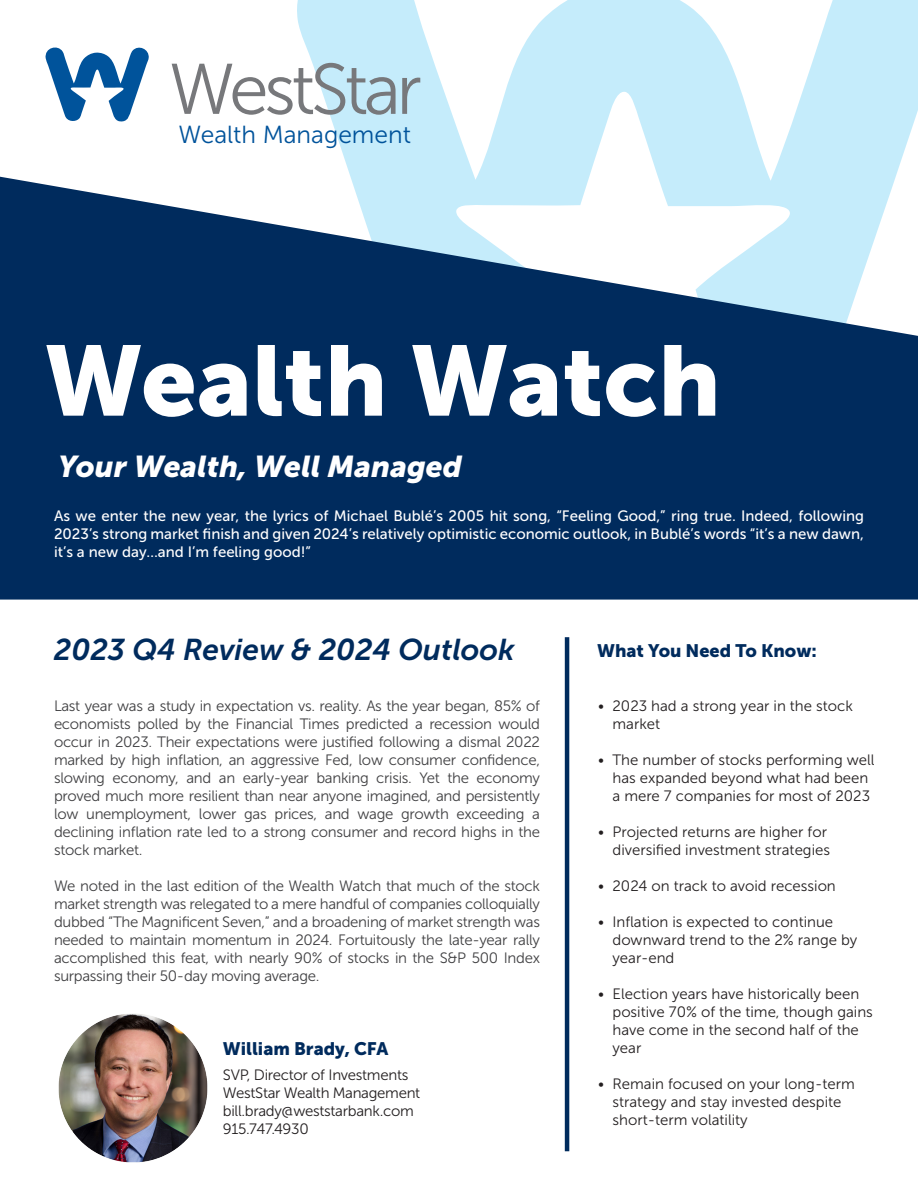
<style>
.page{position:relative;width:918px;height:1188px;background:#fff}
.page>*{position:absolute;margin:0;border:0;box-sizing:border-box;transform-origin:0 0}
.t1{font:98.85px "Museo Sans 900";color:#fff}
.t2{font:italic 30px "Museo Sans 700";color:#002b5d}
.t3{font:italic 30px "Museo Sans 900";color:#fff}
.t4{font:24.6px "Museo Sans 300";color:#00539b}
.t5{font:18px "Museo Sans 900";color:#002b5d}
.t6{font:15px/18px "Museo Sans 300";letter-spacing:-.02em;color:#404042;text-align:justify}
.t7{font:15px/18px "Museo Sans 300";color:#231f20}
.t8{font:15px/18px "Museo Sans 500";color:#fff;text-align:justify}
.t9{font:15px/18px "Museo Sans 300";letter-spacing:-.02em;color:#231f20}
</style>
<div class="page">
<svg style="left:297px;top:0;width:621px;height:177px;fill:#c5ecfb"></svg>
<svg style="left:0;top:177px;width:918px;height:423px;background:#2b517b"></svg>
<img style="left:58px;top:1014px;width:150px;height:149px">
<hr style="left:565px;top:637px;width:4px;height:514px;background:#002b5d">
<svg style="left:46px;top:48px;width:103px;height:74px"></svg>
<svg style="left:172px;top:63px;width:224px;height:52px"></svg>
<svg style="left:402px;top:78px;width:18px;height:36px"></svg>
<h3 class="t4" style="left:178px;top:121px;width:234px">Wealth Management</h3>
<h1 class="t1" style="left:44px;top:325px;width:678px">Wealth Watch</h1>
<h2 class="t3" style="left:58px;top:450px;width:405px">Your Wealth, Well Managed</h2>
<p class="t8" style="left:54px;top:507px;width:812px">As we enter the new year, the lyrics of Michael Bublé’s 2005 hit song, “Feeling Good,” ring true. Indeed, following 2023’s strong market finish and given 2024’s relatively optimistic economic outlook, in Bublé’s words “it’s a new dawn, it’s a new day…and I’m feeling good!”</p>
<h2 class="t2" style="left:54px;top:633px;width:462px">2023 Q4 Review &amp; 2024 Outlook</h2>
<p class="t6" style="left:54px;top:697px;width:488px">Last year was a study in expectation vs. reality. As the year began, 85% of economists polled by the Financial Times predicted a recession would occur in 2023. Their expectations were justified following a dismal 2022 marked by high inflation, an aggressive Fed, low consumer confidence, slowing economy, and an early-year banking crisis. Yet the economy proved much more resilient than near anyone imagined, and persistently low unemployment, lower gas prices, and wage growth exceeding a declining inflation rate led to a strong consumer and record highs in the stock market.</p>
<p class="t6" style="left:54px;top:877px;width:488px">We noted in the last edition of the Wealth Watch that much of the stock market strength was relegated to a mere handful of companies colloquially dubbed “The Magnificent Seven,” and a broadening of market strength was needed to maintain momentum in 2024. Fortuitously the late-year rally accomplished this feat, with nearly 90% of stocks in the S&amp;P 500 Index surpassing their 50-day moving average.</p>
<p class="t5" style="left:223px;top:1039px;width:167px">William Brady, CFA</p>
<p class="t9" style="left:223px;top:1066px;width:199px">SVP, Director of Investments<br>WestStar Wealth Management bill.brady@weststarbank.com<br>915.747.4930</p>
<p class="t5" style="left:597px;top:641px;width:221px">What You Need To Know:</p>
<p class="t7" style="left:612px;top:697px;width:242px;text-indent:-14px">• 2023 had a strong year in the stock market</p>
<p class="t7" style="left:612px;top:751px;width:264px;text-indent:-14px">• The number of stocks performing well has expanded beyond what had been a mere 7 companies for most of 2023</p>
<p class="t7" style="left:598px;top:823px;width:233px;text-align:right">• Projected returns are higher for diversified investment strategies</p>
<p class="t7" style="left:598px;top:877px;width:239px">• 2024 on track to avoid recession</p>
<p class="t7" style="left:612px;top:913px;width:246px;text-indent:-14px">• Inflation is expected to continue downward trend to the 2% range by year-end</p>
<p class="t7" style="left:612px;top:985px;width:262px;text-indent:-14px">• Election years have historically been positive 70% of the time, though gains have come in the second half of the year</p>
<p class="t7" style="left:612px;top:1075px;width:244px;text-indent:-14px">• Remain focused on your long-term strategy and stay invested despite short-term volatility</p>
</div>
